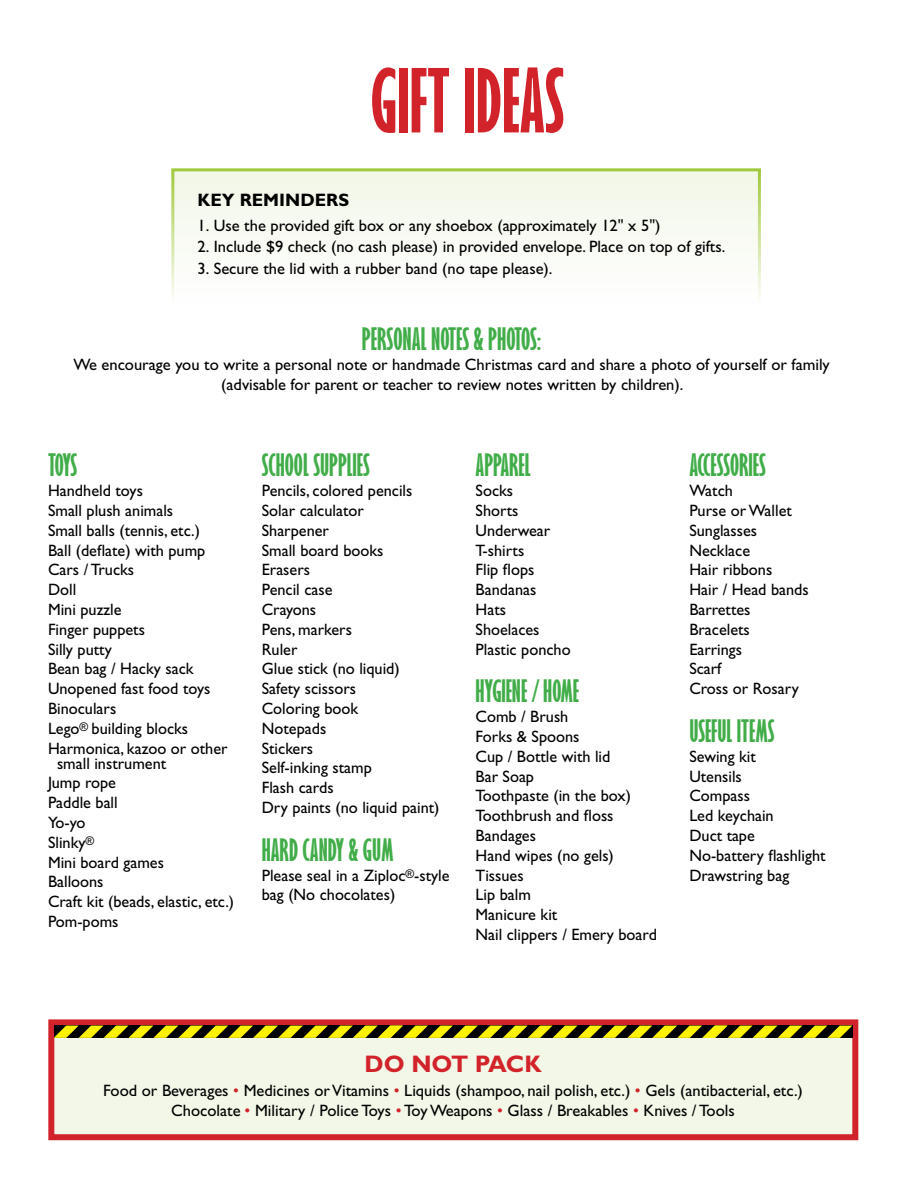
<style>
.page{position:relative;width:918px;height:1188px;background:#fff}
.page>*{position:absolute;margin:0;border:0;box-sizing:border-box;transform-origin:0 0}
.t1{font:700 extra-condensed 81px "Gill Sans";color:#d2232a}
.t2{font:700 extra-condensed 28.5px "Gill Sans";color:#41ad49}
.t3{font:700 24px "Gill Sans";letter-spacing:-.02em;color:#d2232a}
.t4{font:700 18px "Gill Sans";color:#000}
.t5{font:16.5px/19.8px "Gill Sans";color:#000}
.s1{color:#d2232a}
</style>
<div class="page">
<div style="left:171px;top:168px;width:590px;height:145px;background:#f8fbf3;border:3px solid #9fc838"></div>
<svg style="left:48px;top:1019px;width:811px;height:122px;background:#ecdbce"></svg>
<svg style="left:54px;top:1026px;width:798px;height:12px;background:#7f7800"></svg>
<h1 class="t1" style="left:371px;top:52px;width:195px">GIFT IDEAS</h1>
<p class="t4" style="left:198px;top:190px;width:153px">KEY REMINDERS</p>
<p class="t5" style="left:198px;top:215px;width:464px">1. Use the provided gift box or any shoebox (approximately 12" x 5")</p>
<p class="t5" style="left:198px;top:237px;width:529px">2. Include $9 check (no cash please) in provided envelope. Place on top of gifts.</p>
<p class="t5" style="left:198px;top:259px;width:356px">3. Secure the lid with a rubber band (no tape please).</p>
<h2 class="t2" style="left:362px;top:322px;width:181px">PERSONAL NOTES &amp; PHOTOS:</h2>
<p class="t5" style="left:73px;top:355px;width:758px;text-align:center">We encourage you to write a personal note or handmade Christmas card and share a photo of yourself or family (advisable for parent or teacher to review notes written by children).</p>
<h2 class="t2" style="left:48px;top:448px;width:31px">TOYS</h2>
<p class="t5" style="left:48px;top:481px;width:181px">Handheld toys<br>Small plush animals<br>Small balls (tennis, etc.)<br>Ball (deflate) with pump<br>Cars / Trucks<br>Doll<br>Mini puzzle<br>Finger puppets<br>Silly putty<br>Bean bag / Hacky sack<br>Unopened fast food toys<br>Binoculars<br>Lego<sup>®</sup> building blocks<br>Harmonica, kazoo or other</p>
<p class="t5" style="left:48px;top:753px;width:188px;text-indent:9px">small instrument<br>Jump rope<br>Paddle ball<br>Yo-yo<br>Slinky<sup>®<br></sup>Mini board games<br>Balloons<br>Craft kit (beads, elastic, etc.)<br>Pom-poms</p>
<h2 class="t2" style="left:262px;top:448px;width:110px">SCHOOL SUPPLIES</h2>
<p class="t5" style="left:262px;top:481px;width:179px">Pencils, colored pencils<br>Solar calculator<br>Sharpener<br>Small board books<br>Erasers<br>Pencil case<br>Crayons<br>Pens, markers<br>Ruler<br>Glue stick (no liquid)<br>Safety scissors<br>Coloring book<br>Notepads<br>Stickers<br>Self-inking stamp<br>Flash cards<br>Dry paints (no liquid paint)</p>
<h2 class="t2" style="left:262px;top:832px;width:133px">HARD CANDY &amp; GUM</h2>
<p class="t5" style="left:262px;top:865px;width:189px">Please seal in a Ziploc<sup>®</sup>-style bag (No chocolates)</p>
<h2 class="t2" style="left:476px;top:448px;width:57px">APPAREL</h2>
<p class="t5" style="left:476px;top:481px;width:97px">Socks<br>Shorts<br>Underwear<br>T-shirts<br>Flip flops<br>Bandanas<br>Hats<br>Shoelaces<br>Plastic poncho</p>
<h2 class="t2" style="left:476px;top:674px;width:105px">HYGIENE / HOME</h2>
<p class="t5" style="left:476px;top:707px;width:183px">Comb / Brush<br>Forks &amp; Spoons<br>Cup / Bottle with lid<br>Bar Soap<br>Toothpaste (in the box)<br>Toothbrush and floss<br>Bandages<br>Hand wipes (no gels)<br>Tissues<br>Lip balm<br>Manicure kit<br>Nail clippers / Emery board</p>
<h2 class="t2" style="left:689px;top:448px;width:78px">ACCESSORIES</h2>
<p class="t5" style="left:689px;top:481px;width:121px">Watch<br>Purse or Wallet<br>Sunglasses<br>Necklace<br>Hair ribbons<br>Hair / Head bands<br>Barrettes<br>Bracelets<br>Earrings<br>Scarf<br>Cross or Rosary</p>
<h2 class="t2" style="left:689px;top:713px;width:87px">USEFUL ITEMS</h2>
<p class="t5" style="left:689px;top:746px;width:138px">Sewing kit<br>Utensils<br>Compass<br>Led keychain<br>Duct tape<br>No-battery flashlight<br>Drawstring bag</p>
<h3 class="t3" style="left:364px;top:1050px;width:179px">DO NOT PACK</h3>
<p class="t5" style="left:103px;top:1081px;width:701px;text-align:center">Food or Beverages <span class="s1">•</span> Medicines or Vitamins <span class="s1">•</span> Liquids (shampoo, nail polish, etc.) <span class="s1">•</span> Gels (antibacterial, etc.)<br>Chocolate <span class="s1">•</span> Military / Police Toys <span class="s1">•</span> Toy Weapons <span class="s1">•</span> Glass / Breakables <span class="s1">•</span> Knives / Tools</p>
</div>
